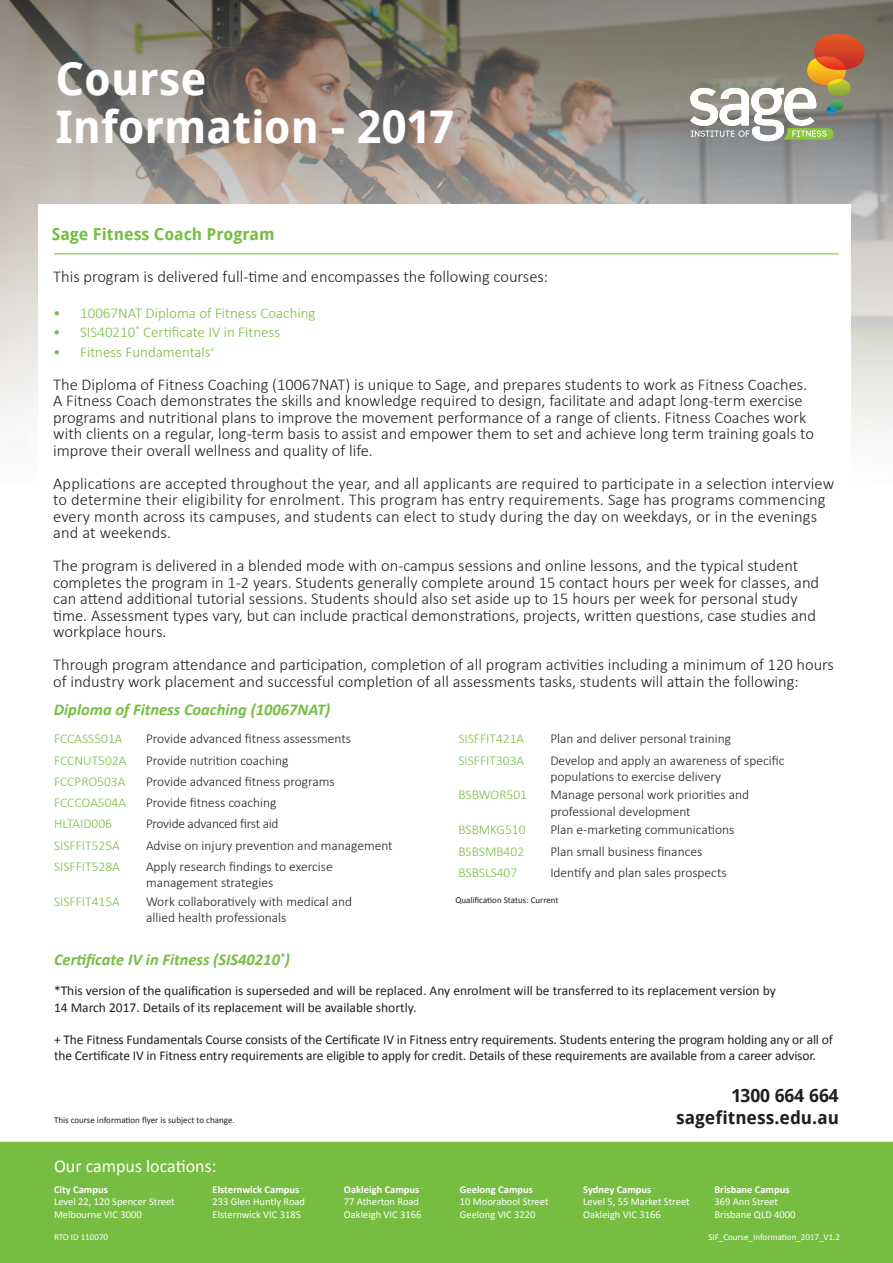
<style>
.page{position:relative;width:893px;height:1263px;background:#fff}
.page>*{position:absolute;margin:0;border:0;box-sizing:border-box;transform-origin:0 0}
.t1{font:700 45px/48px "Droid Sans";color:#fff}
.t2{font:700 18px/21.6px "Droid Sans";color:#231f20;text-align:right}
.t3{font:18px "Calibri";color:#fff}
.t4{font:300 16.5px/16.5px "Calibri";color:#231f20}
.t5{font:italic 700 16.5px "Calibri";color:#77bd42}
.t6{font:700 16.5px "Droid Sans";color:#77bd42}
.t7{font:300 15px "Calibri";color:#77bd42}
.t8{font:300 13.5px/16.2px "Calibri";color:#231f20}
.t9{font:13.5px/16.2px "Calibri";letter-spacing:-.01em;color:#231f20}
.t10{font:300 13.5px "Calibri";color:#77bd42}
.t11{font:300 13.5px "Calibri";letter-spacing:-.02em;color:#231f20}
.t12{font:10.5px/12.6px "Calibri";color:#fff}
.t13{font:700 10.5px "Calibri";color:#fff}
.t14{font:9px "Calibri";color:#231f20}
.t15{font:9px "Calibri";color:#fff}
</style>
<div class="page">
<div style="left:0;top:1142px;width:893px;height:121px;background:#77bd42"></div>
<svg style="left:0;top:0;width:893px;height:435px;background:#989189"></svg>
<svg style="left:690px;top:34px;width:175px;height:107px;background:#a19581"></svg>
<div style="left:38px;top:204px;width:812px;height:876px;background:#fff"></div>
<hr style="left:54px;top:253px;width:785px;height:1px;background:#77bd42">
<h1 class="t1" style="left:55px;top:54px;width:400px">Course<br>Information - 2017</h1>
<p class="t6" style="left:52px;top:222px;width:224px">Sage Fitness Coach Program</p>
<p class="t4" style="left:53px;top:268px;width:497px">This program is delivered full-time and encompasses the following courses:</p>
<p class="t7" style="left:53px;top:304px;width:264px">• 10067NAT Diploma of Fitness Coaching</p>
<p class="t7" style="left:53px;top:323px;width:229px">• SIS40210<sup>*</sup> Certificate IV in Fitness</p>
<p class="t7" style="left:53px;top:343px;width:163px">• Fitness Fundamentals<sup>+</sup></p>
<p class="t4" style="left:53px;top:376px;width:762px">The Diploma of Fitness Coaching (10067NAT) is unique to Sage, and prepares students to work as Fitness Coaches.<br>A Fitness Coach demonstrates the skills and knowledge required to design, facilitate and adapt long-term exercise programs and nutritional plans to improve the movement performance of a range of clients. Fitness Coaches work with clients on a regular, long-term basis to assist and empower them to set and achieve long term training goals to improve their overall wellness and quality of life.</p>
<p class="t4" style="left:53px;top:475px;width:783px">Applications are accepted throughout the year, and all applicants are required to participate in a selection interview to determine their eligibility for enrolment. This program has entry requirements. Sage has programs commencing every month across its campuses, and students can elect to study during the day on weekdays, or in the evenings and at weekends.</p>
<p class="t4" style="left:53px;top:558px;width:768px">The program is delivered in a blended mode with on-campus sessions and online lessons, and the typical student completes the program in 1-2 years. Students generally complete around 15 contact hours per week for classes, and can attend additional tutorial sessions. Students should also set aside up to 15 hours per week for personal study time. Assessment types vary, but can include practical demonstrations, projects, written questions, case studies and workplace hours.</p>
<p class="t4" style="left:53px;top:657px;width:782px">Through program attendance and participation, completion of all program activities including a minimum of 120 hours of industry work placement and successful completion of all assessments tasks, students will attain the following:</p>
<p class="t5" style="left:54px;top:699px;width:278px">Diploma of Fitness Coaching (10067NAT)</p>
<p class="t10" style="left:54px;top:730px;width:70px">FCCASS501A</p>
<p class="t8" style="left:146px;top:731px;width:207px">Provide advanced fitness assessments</p>
<p class="t10" style="left:54px;top:752px;width:74px">FCCNUT502A</p>
<p class="t8" style="left:146px;top:752px;width:144px">Provide nutrition coaching</p>
<p class="t10" style="left:54px;top:773px;width:73px">FCCPRO503A</p>
<p class="t8" style="left:146px;top:773px;width:190px">Provide advanced fitness programs</p>
<p class="t10" style="left:54px;top:794px;width:74px">FCCCOA504A</p>
<p class="t8" style="left:146px;top:794px;width:132px">Provide fitness coaching</p>
<p class="t10" style="left:54px;top:815px;width:60px">HLTAID006</p>
<p class="t11" style="left:146px;top:815px;width:134px">Provide advanced first aid</p>
<p class="t10" style="left:54px;top:837px;width:67px">SISFFIT525A</p>
<p class="t8" style="left:146px;top:837px;width:248px">Advise on injury prevention and management</p>
<p class="t10" style="left:54px;top:858px;width:67px">SISFFIT528A</p>
<p class="t8" style="left:146px;top:858px;width:188px">Apply research findings to exercise management strategies</p>
<p class="t10" style="left:54px;top:893px;width:67px">SISFFIT415A</p>
<p class="t8" style="left:146px;top:893px;width:208px">Work collaboratively with medical and allied health professionals</p>
<p class="t10" style="left:458px;top:730px;width:67px">SISFFIT421A</p>
<p class="t8" style="left:550px;top:731px;width:182px">Plan and deliver personal training</p>
<p class="t10" style="left:458px;top:752px;width:67px">SISFFIT303A</p>
<p class="t8" style="left:550px;top:752px;width:236px">Develop and apply an awareness of specific populations to exercise delivery</p>
<p class="t10" style="left:458px;top:787px;width:70px">BSBWOR501</p>
<p class="t8" style="left:550px;top:787px;width:200px">Manage personal work priorities and professional development</p>
<p class="t10" style="left:458px;top:821px;width:69px">BSBMKG510</p>
<p class="t8" style="left:550px;top:821px;width:185px">Plan e-marketing communications</p>
<p class="t10" style="left:458px;top:843px;width:67px">BSBSMB402</p>
<p class="t8" style="left:550px;top:843px;width:153px">Plan small business finances</p>
<p class="t10" style="left:458px;top:864px;width:60px">BSBSLS407</p>
<p class="t8" style="left:550px;top:864px;width:178px">Identify and plan sales prospects</p>
<p class="t14" style="left:455px;top:894px;width:105px">Qualification Status: Current</p>
<p class="t5" style="left:54px;top:949px;width:237px">Certificate IV in Fitness (SIS40210<sup>*</sup>)</p>
<p class="t9" style="left:54px;top:983px;width:723px">*This version of the qualification is superseded and will be replaced. Any enrolment will be transferred to its replacement version by<br>14 March 2017. Details of its replacement will be available shortly.</p>
<p class="t9" style="left:54px;top:1031px;width:780px">+ The Fitness Fundamentals Course consists of the Certificate IV in Fitness entry requirements. Students entering the program holding any or all of the Certificate IV in Fitness entry requirements are eligible to apply for credit. Details of these requirements are available from a career advisor.</p>
<p class="t14" style="left:54px;top:1114px;width:182px">This course information flyer is subject to change.</p>
<p class="t3" style="left:54px;top:1154px;width:164px">Our campus locations:</p>
<p class="t13" style="left:54px;top:1183px;width:55px">City Campus</p>
<p class="t12" style="left:54px;top:1196px;width:122px">Level 22, 120 Spencer Street<br>Melbourne VIC 3000</p>
<p class="t13" style="left:213px;top:1183px;width:88px">Elsternwick Campus</p>
<p class="t12" style="left:213px;top:1196px;width:94px">233 Glen Huntly Road<br>Elsternwick VIC 3185</p>
<p class="t15" style="left:54px;top:1231px;width:56px">RTO ID 110070</p>
<p class="t13" style="left:344px;top:1183px;width:77px">Oakleigh Campus</p>
<p class="t12" style="left:344px;top:1196px;width:79px">77 Atherton Road<br>Oakleigh VIC 3166</p>
<p class="t13" style="left:460px;top:1183px;width:75px">Geelong Campus</p>
<p class="t12" style="left:460px;top:1196px;width:90px">10 Moorabool Street<br>Geelong VIC 3220</p>
<p class="t2" style="left:676px;top:1084px;width:164px">1300 664 664 sagefitness.edu.au</p>
<p class="t13" style="left:583px;top:1183px;width:70px">Sydney Campus</p>
<p class="t12" style="left:583px;top:1196px;width:108px">Level 5, 55 Market Street<br>Oakleigh VIC 3166</p>
<p class="t13" style="left:714px;top:1183px;width:77px">Brisbane Campus</p>
<p class="t12" style="left:714px;top:1196px;width:83px">369 Ann Street<br>Brisbane QLD 4000</p>
<p class="t15" style="left:708px;top:1231px;width:133px">SIF_Course_Information_2017_V1.2</p>
</div>
